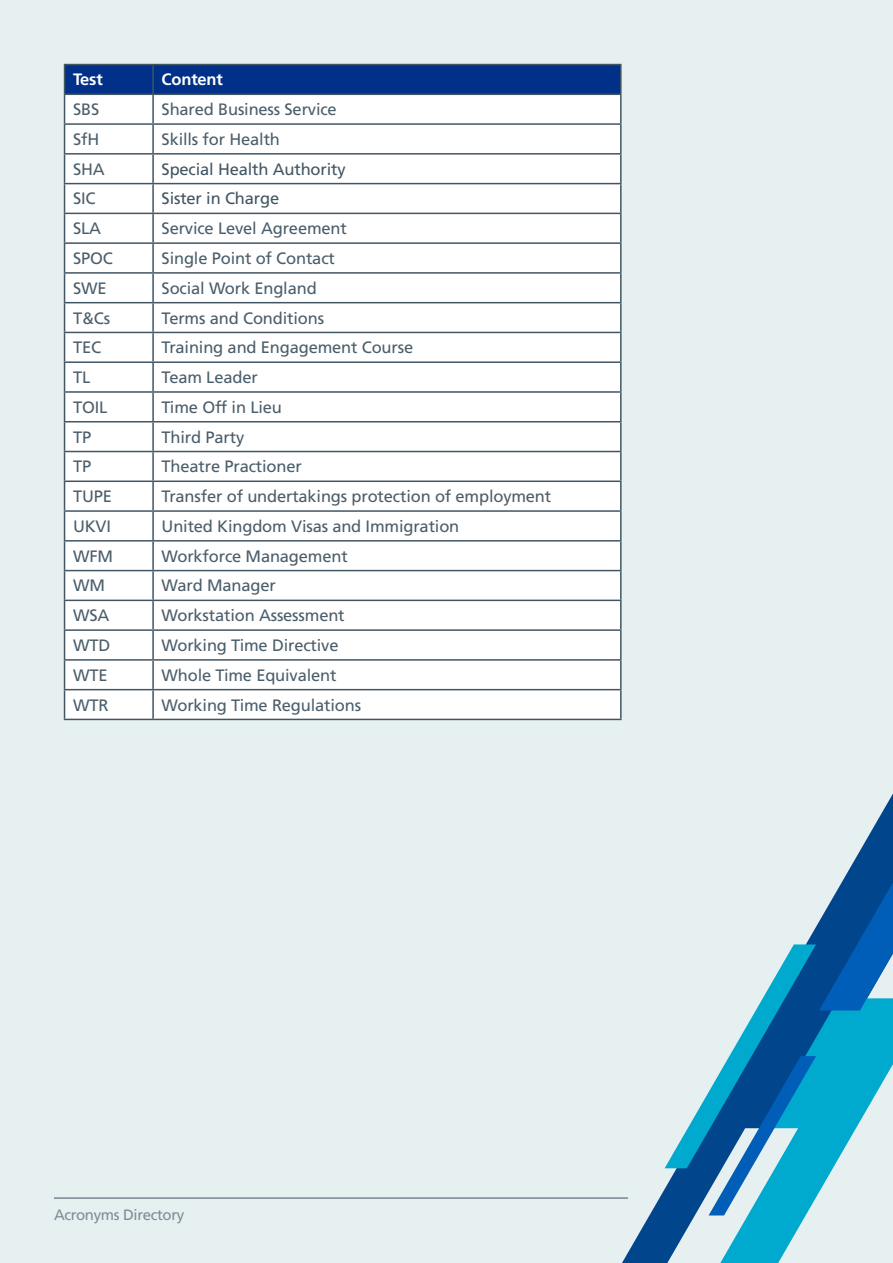
<style>
.page{position:relative;width:893px;height:1263px;background:#e7f0f1}
.page>*{position:absolute;margin:0;border:0;box-sizing:border-box;transform-origin:0 0}
.t1{font:16.5px "Frutiger LT Std";letter-spacing:-.01em;color:#4b5e6b}
.t2{font:16.5px "Frutiger LT Std";letter-spacing:-.01em;color:#425563}
.t3{font:700 16.5px "Frutiger LT Std";letter-spacing:-.01em;color:#fff}
.t4{font:15px "Frutiger LT Std";letter-spacing:-.025em;color:#7d8c97}
</style>
<div class="page">
<svg style="left:634px;top:1214px;width:16px;height:49px"></svg>
<svg style="left:650px;top:793px;width:243px;height:470px"></svg>
<hr style="left:54px;top:1197px;width:574px;height:2px;background:#768692">
<hr style="left:64px;top:64px;width:89px;height:1px;background:#425563">
<hr style="left:153px;top:64px;width:469px;height:1px;background:#425563">
<hr style="left:620px;top:65px;width:2px;height:29px;background:#425563">
<hr style="left:153px;top:94px;width:469px;height:1px;background:#425563">
<hr style="left:620px;top:95px;width:2px;height:28px;background:#425563">
<hr style="left:153px;top:123px;width:469px;height:2px;background:#425563">
<hr style="left:620px;top:125px;width:2px;height:28px;background:#425563">
<hr style="left:153px;top:153px;width:469px;height:2px;background:#425563">
<hr style="left:620px;top:155px;width:2px;height:28px;background:#425563">
<hr style="left:153px;top:183px;width:469px;height:1px;background:#425563">
<hr style="left:620px;top:184px;width:2px;height:29px;background:#425563">
<hr style="left:153px;top:213px;width:469px;height:1px;background:#425563">
<hr style="left:620px;top:214px;width:2px;height:28px;background:#425563">
<hr style="left:153px;top:242px;width:469px;height:2px;background:#425563">
<hr style="left:620px;top:244px;width:2px;height:28px;background:#425563">
<hr style="left:153px;top:272px;width:469px;height:2px;background:#425563">
<hr style="left:620px;top:274px;width:2px;height:28px;background:#425563">
<hr style="left:153px;top:302px;width:469px;height:1px;background:#425563">
<hr style="left:620px;top:303px;width:2px;height:29px;background:#425563">
<hr style="left:153px;top:332px;width:469px;height:1px;background:#425563">
<hr style="left:620px;top:333px;width:2px;height:28px;background:#425563">
<hr style="left:153px;top:361px;width:469px;height:2px;background:#425563">
<hr style="left:620px;top:363px;width:2px;height:28px;background:#425563">
<hr style="left:153px;top:391px;width:469px;height:2px;background:#425563">
<hr style="left:620px;top:393px;width:2px;height:28px;background:#425563">
<hr style="left:153px;top:421px;width:469px;height:1px;background:#425563">
<hr style="left:620px;top:422px;width:2px;height:29px;background:#425563">
<hr style="left:153px;top:451px;width:469px;height:1px;background:#425563">
<hr style="left:620px;top:452px;width:2px;height:28px;background:#425563">
<hr style="left:153px;top:480px;width:469px;height:2px;background:#425563">
<hr style="left:620px;top:482px;width:2px;height:28px;background:#425563">
<hr style="left:153px;top:510px;width:469px;height:2px;background:#425563">
<hr style="left:620px;top:512px;width:2px;height:28px;background:#425563">
<hr style="left:153px;top:540px;width:469px;height:2px;background:#425563">
<hr style="left:620px;top:541px;width:2px;height:29px;background:#425563">
<hr style="left:153px;top:570px;width:469px;height:1px;background:#425563">
<hr style="left:620px;top:571px;width:2px;height:29px;background:#425563">
<hr style="left:153px;top:600px;width:469px;height:1px;background:#425563">
<hr style="left:620px;top:601px;width:2px;height:28px;background:#425563">
<hr style="left:153px;top:629px;width:469px;height:2px;background:#425563">
<hr style="left:620px;top:631px;width:2px;height:28px;background:#425563">
<hr style="left:153px;top:659px;width:469px;height:2px;background:#425563">
<hr style="left:620px;top:661px;width:2px;height:28px;background:#425563">
<svg style="left:64px;top:65px;width:557px;height:654px"></svg>
<hr style="left:153px;top:689px;width:469px;height:1px;background:#425563">
<hr style="left:152px;top:690px;width:2px;height:29px;background:#425563">
<hr style="left:620px;top:690px;width:2px;height:29px;background:#425563">
<hr style="left:64px;top:719px;width:89px;height:1px;background:#425563">
<hr style="left:153px;top:719px;width:469px;height:1px;background:#425563">
<p class="t3" style="left:73px;top:70px;width:31px">Test</p>
<p class="t3" style="left:162px;top:70px;width:63px">Content</p>
<p class="t1" style="left:73px;top:100px;width:28px">SBS</p>
<p class="t1" style="left:162px;top:100px;width:177px">Shared Business Service</p>
<p class="t1" style="left:73px;top:130px;width:28px">SfH</p>
<p class="t1" style="left:162px;top:130px;width:120px">Skills for Health</p>
<p class="t1" style="left:73px;top:159px;width:33px">SHA</p>
<p class="t2" style="left:162px;top:159px;width:186px">Special Health Authority</p>
<p class="t1" style="left:73px;top:189px;width:24px">SIC</p>
<p class="t2" style="left:162px;top:189px;width:119px">Sister in Charge</p>
<p class="t1" style="left:73px;top:219px;width:30px">SLA</p>
<p class="t1" style="left:162px;top:219px;width:187px">Service Level Agreement</p>
<p class="t1" style="left:73px;top:249px;width:41px">SPOC</p>
<p class="t1" style="left:162px;top:249px;width:175px">Single Point of Contact</p>
<p class="t1" style="left:73px;top:278px;width:35px">SWE</p>
<p class="t1" style="left:162px;top:278px;width:157px">Social Work England</p>
<p class="t1" style="left:73px;top:308px;width:39px">T&amp;Cs</p>
<p class="t1" style="left:162px;top:308px;width:164px">Terms and Conditions</p>
<p class="t1" style="left:73px;top:338px;width:30px">TEC</p>
<p class="t1" style="left:162px;top:338px;width:253px">Training and Engagement Course</p>
<p class="t1" style="left:73px;top:368px;width:19px">TL</p>
<p class="t1" style="left:162px;top:368px;width:98px">Team Leader</p>
<p class="t1" style="left:73px;top:397px;width:36px">TOIL</p>
<p class="t1" style="left:162px;top:397px;width:122px">Time Off in Lieu</p>
<p class="t1" style="left:73px;top:427px;width:20px">TP</p>
<p class="t1" style="left:162px;top:427px;width:84px">Third Party</p>
<p class="t1" style="left:73px;top:457px;width:20px">TP</p>
<p class="t1" style="left:162px;top:457px;width:142px">Theatre Practioner</p>
<p class="t1" style="left:73px;top:487px;width:40px">TUPE</p>
<p class="t1" style="left:162px;top:487px;width:391px">Transfer of undertakings protection of employment</p>
<p class="t1" style="left:73px;top:516px;width:40px">UKVI</p>
<p class="t1" style="left:162px;top:516px;width:299px">United Kingdom Visas and Immigration</p>
<p class="t1" style="left:73px;top:546px;width:41px">WFM</p>
<p class="t1" style="left:162px;top:546px;width:188px">Workforce Management</p>
<p class="t1" style="left:73px;top:576px;width:33px">WM</p>
<p class="t1" style="left:162px;top:576px;width:116px">Ward Manager</p>
<p class="t1" style="left:73px;top:606px;width:38px">WSA</p>
<p class="t1" style="left:162px;top:606px;width:185px">Workstation Assessment</p>
<p class="t1" style="left:73px;top:635px;width:39px">WTD</p>
<p class="t1" style="left:162px;top:635px;width:178px">Working Time Directive</p>
<p class="t1" style="left:73px;top:665px;width:36px">WTE</p>
<p class="t1" style="left:162px;top:665px;width:176px">Whole Time Equivalent</p>
<p class="t1" style="left:73px;top:695px;width:37px">WTR</p>
<p class="t1" style="left:162px;top:695px;width:201px">Working Time Regulations</p>
<p class="t4" style="left:54px;top:1206px;width:132px">Acronyms Directory</p>
</div>
